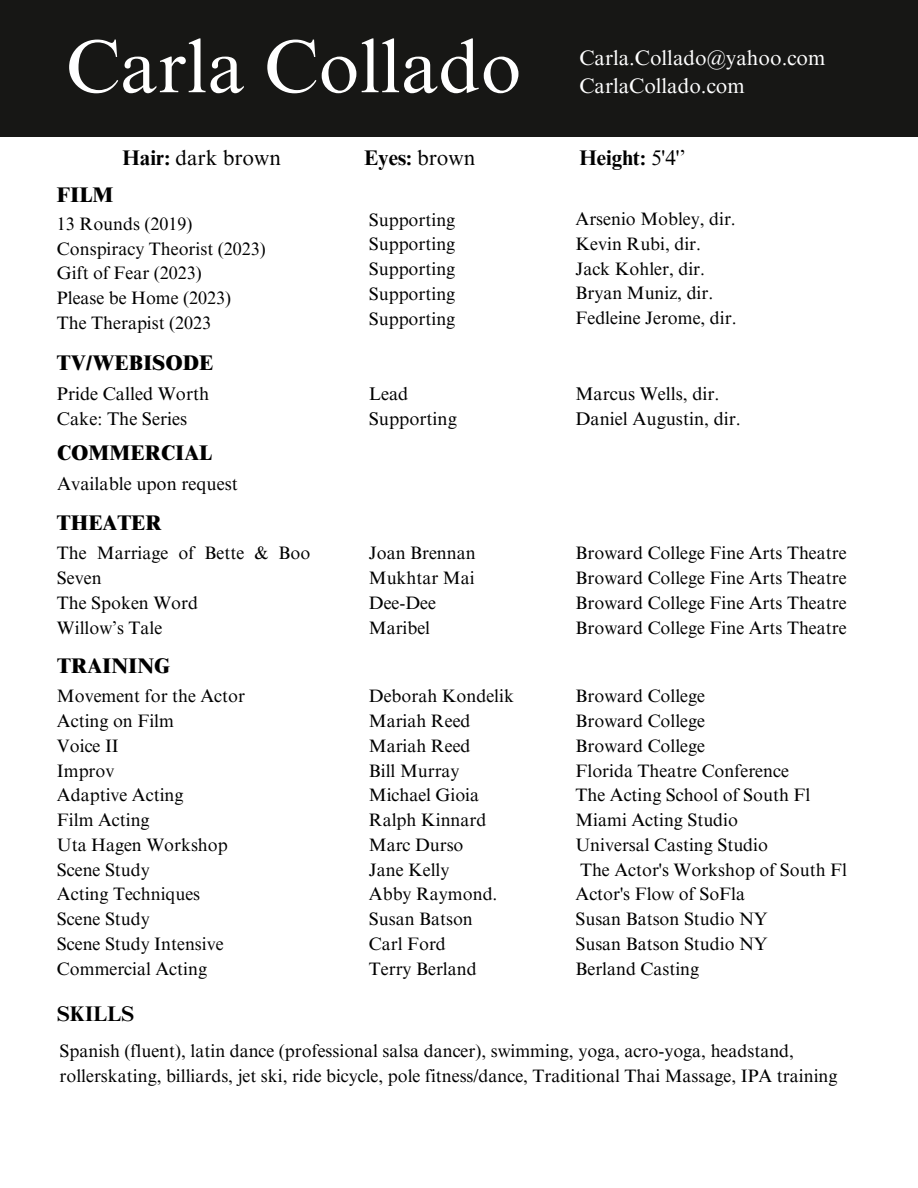
<style>
.page{position:relative;width:918px;height:1188px;background:#fff}
.page>*{position:absolute;margin:0;border:0;box-sizing:border-box;transform-origin:0 0}
.t1{font:75px "Times NRMT Pro";letter-spacing:.005em;color:#fff}
.t2{font:800 21.15px "Times NRMT Pro";color:#000}
.t3{font:700 21.15px "Times NRMT Pro";color:#000}
.t4{font:21.15px "Times NRMT Pro";color:#000}
.t5{font:21px/28.2px "Times NRMT Pro";color:#fff}
.t6{font:18.3px "Times NRMT Pro";color:#000}
.t7{font:18px/24.8px "Times NRMT Pro";color:#000}
.s1{font-weight:700}
.s2{font-weight:400}
</style>
<div class="page">
<div style="left:0;top:0;width:918px;height:137px;background:#171715"></div>
<h1 class="t1" style="left:66px;top:38px;width:457px">Carla Collado</h1>
<p class="t5" style="left:579px;top:47px;width:247px">Carla.Collado@yahoo.com<br>CarlaCollado.com</p>
<p class="t2" style="left:57px;top:187px;width:58px">FILM</p>
<p class="t4" style="left:122px;top:150px;width:160px"><span class="s1">Hair:</span> dark brown</p>
<p class="t3" style="left:364px;top:150px;width:113px">Eyes: <span class="s2">brown</span></p>
<p class="t3" style="left:579px;top:150px;width:107px">Height: <span class="s2">5'4'’</span></p>
<p class="t7" style="left:57px;top:214px;width:137px">13 Rounds (2019)</p>
<p class="t7" style="left:57px;top:238px;width:210px">Conspiracy Theorist (2023)</p>
<p class="t7" style="left:57px;top:263px;width:146px">Gift of Fear (2023)</p>
<p class="t7" style="left:57px;top:288px;width:176px">Please be Home (2023)</p>
<p class="t7" style="left:57px;top:313px;width:156px">The Therapist (2023</p>
<p class="t2" style="left:57px;top:355px;width:158px">TV/WEBISODE</p>
<h3 class="t6" style="left:57px;top:387px;width:154px">Pride Called Worth</h3>
<h3 class="t6" style="left:57px;top:412px;width:132px">Cake: The Series</h3>
<p class="t2" style="left:57px;top:445px;width:157px">COMMERCIAL</p>
<p class="t6" style="left:57px;top:477px;width:182px">Available upon request</p>
<h2 class="t2" style="left:57px;top:515px;width:106px">THEATER</h2>
<p class="t7" style="left:57px;top:543px;width:255px">The Marriage of Bette &amp; Boo<br>Seven</p>
<p class="t7" style="left:57px;top:593px;width:143px">The Spoken Word</p>
<p class="t7" style="left:57px;top:617px;width:107px">Willow’s Tale</p>
<p class="t2" style="left:57px;top:658px;width:115px">TRAINING</p>
<p class="t7" style="left:369px;top:209px;width:88px">Supporting</p>
<h2 class="t7" style="left:369px;top:234px;width:88px">Supporting</h2>
<p class="t7" style="left:369px;top:259px;width:88px">Supporting</p>
<p class="t7" style="left:369px;top:284px;width:88px">Supporting</p>
<p class="t7" style="left:369px;top:308px;width:88px">Supporting</p>
<h3 class="t6" style="left:369px;top:387px;width:41px">Lead</h3>
<h3 class="t6" style="left:369px;top:412px;width:90px">Supporting</h3>
<p class="t7" style="left:369px;top:543px;width:108px">Joan Brennan</p>
<p class="t7" style="left:369px;top:568px;width:107px">Mukhtar Mai</p>
<p class="t7" style="left:369px;top:593px;width:69px">Dee-Dee</p>
<p class="t7" style="left:369px;top:617px;width:63px">Maribel</p>
<p class="t7" style="left:575px;top:209px;width:162px">Arsenio Mobley, dir.</p>
<p class="t7" style="left:575px;top:234px;width:127px">Kevin Rubi, dir.</p>
<p class="t7" style="left:575px;top:258px;width:131px">Jack Kohler, dir.</p>
<h2 class="t7" style="left:575px;top:283px;width:139px">Bryan Muniz, dir.</h2>
<p class="t7" style="left:575px;top:308px;width:163px">Fedleine Jerome, dir.</p>
<h2 class="t6" style="left:575px;top:387px;width:146px">Marcus Wells, dir.</h2>
<p class="t6" style="left:575px;top:412px;width:167px">Daniel Augustin, dir.</p>
<p class="t7" style="left:575px;top:543px;width:273px">Broward College Fine Arts Theatre</p>
<p class="t7" style="left:575px;top:568px;width:273px">Broward College Fine Arts Theatre</p>
<p class="t7" style="left:575px;top:593px;width:273px">Broward College Fine Arts Theatre</p>
<p class="t7" style="left:575px;top:617px;width:273px">Broward College Fine Arts Theatre</p>
<h2 class="t7" style="left:369px;top:686px;width:147px">Deborah Kondelik</h2>
<p class="t7" style="left:369px;top:711px;width:103px">Mariah Reed</p>
<p class="t7" style="left:369px;top:736px;width:103px">Mariah Reed</p>
<p class="t7" style="left:369px;top:760px;width:92px">Bill Murray</p>
<p class="t7" style="left:369px;top:785px;width:112px">Michael Gioia</p>
<p class="t7" style="left:369px;top:810px;width:119px">Ralph Kinnard</p>
<p class="t7" style="left:369px;top:835px;width:96px">Marc Durso</p>
<p class="t7" style="left:369px;top:859px;width:82px">Jane Kelly</p>
<p class="t7" style="left:369px;top:884px;width:130px">Abby Raymond.</p>
<p class="t7" style="left:369px;top:909px;width:106px">Susan Batson</p>
<p class="t7" style="left:369px;top:934px;width:79px">Carl Ford</p>
<p class="t7" style="left:369px;top:958px;width:109px">Terry Berland</p>
<p class="t7" style="left:57px;top:686px;width:190px">Movement for the Actor</p>
<p class="t7" style="left:57px;top:711px;width:119px">Acting on Film</p>
<p class="t7" style="left:57px;top:736px;width:63px">Voice II</p>
<p class="t7" style="left:57px;top:760px;width:59px">Improv</p>
<p class="t7" style="left:57px;top:785px;width:128px">Adaptive Acting</p>
<p class="t7" style="left:57px;top:810px;width:94px">Film Acting</p>
<p class="t7" style="left:57px;top:835px;width:172px">Uta Hagen Workshop</p>
<p class="t7" style="left:57px;top:859px;width:94px">Scene Study</p>
<p class="t7" style="left:57px;top:884px;width:145px">Acting Techniques</p>
<p class="t7" style="left:57px;top:909px;width:94px">Scene Study</p>
<p class="t7" style="left:57px;top:934px;width:168px">Scene Study Intensive</p>
<p class="t7" style="left:57px;top:958px;width:152px">Commercial Acting</p>
<h2 class="t3" style="left:57px;top:1006px;width:79px">SKILLS</h2>
<p class="t7" style="left:60px;top:1041px;width:779px">Spanish (fluent), latin dance (professional salsa dancer), swimming, yoga, acro-yoga, headstand, rollerskating, billiards, jet ski, ride bicycle, pole fitness/dance, Traditional Thai Massage, IPA training</p>
<p class="t7" style="left:575px;top:686px;width:131px">Broward College</p>
<p class="t7" style="left:575px;top:711px;width:131px">Broward College</p>
<p class="t7" style="left:575px;top:736px;width:131px">Broward College</p>
<p class="t7" style="left:575px;top:760px;width:215px">Florida Theatre Conference</p>
<p class="t7" style="left:575px;top:785px;width:236px">The Acting School of South Fl</p>
<p class="t7" style="left:575px;top:810px;width:164px">Miami Acting Studio</p>
<p class="t7" style="left:575px;top:835px;width:194px">Universal Casting Studio</p>
<p class="t7" style="left:580px;top:859px;width:268px">The Actor's Workshop of South Fl</p>
<p class="t7" style="left:575px;top:884px;width:171px">Actor's Flow of SoFla</p>
<p class="t7" style="left:575px;top:909px;width:194px">Susan Batson Studio NY</p>
<p class="t7" style="left:575px;top:934px;width:194px">Susan Batson Studio NY</p>
<p class="t7" style="left:575px;top:958px;width:125px">Berland Casting</p>
</div>
